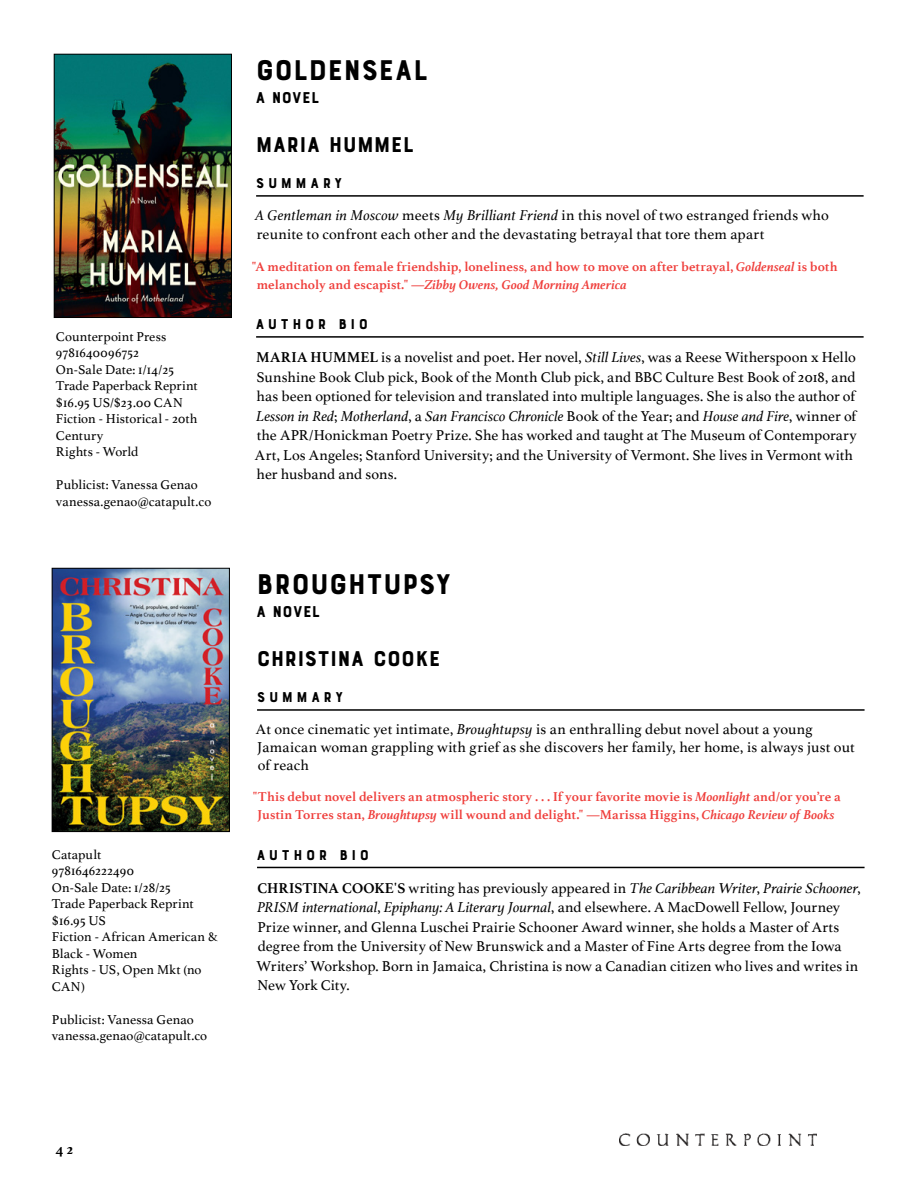
<style>
.page{position:relative;width:918px;height:1188px;background:#fff}
.page>*{position:absolute;margin:0;border:0;box-sizing:border-box;transform-origin:0 0}
.t1{font:30px "Bourton Base";letter-spacing:.005em;color:#000}
.t2{font:22.5px "Bourton Base";letter-spacing:.005em;color:#000}
.t3{font:16.5px "Bourton Base";letter-spacing:.015em;color:#000}
.t4{font:15px/19.5px "Athelas";letter-spacing:.005em;color:#000}
.t5{font:15px "Bourton Base";letter-spacing:.23em;color:#000}
.t6{font:700 15px "Athelas";color:#000}
.t7{font:13.5px/16.5px "Athelas";letter-spacing:.01em;color:#000}
.t8{font:700 13.5px/18px "Athelas";color:#ef3e3b}
.s1{font-style:italic}
.s2{font-weight:700}
</style>
<div class="page">
<img style="left:619px;top:1133px;width:197px;height:13px">
<hr style="left:256px;top:195px;width:608px;height:2px;background:#000">
<hr style="left:256px;top:336px;width:608px;height:2px;background:#000">
<img style="left:56px;top:56px;width:174px;height:260px">
<div style="left:54px;top:54px;width:178px;height:264px;border:1px solid #000"></div>
<hr style="left:257px;top:709px;width:608px;height:2px;background:#000">
<hr style="left:257px;top:867px;width:608px;height:1px;background:#000">
<img style="left:54px;top:570px;width:174px;height:260px">
<div style="left:52px;top:568px;width:178px;height:264px;border:1px solid #000"></div>
<p class="t7" style="left:56px;top:328px;width:143px">Counterpoint Press<br>9781640096752<br>On-Sale Date: 1/14/25<br>Trade Paperback Reprint $16.95 US/$23.00 CAN<br>Fiction - Historical - 20th<br>Century<br>Rights - World</p>
<p class="t7" style="left:56px;top:476px;width:157px">Publicist: Vanessa Genao vanessa.genao@catapult.co</p>
<p class="t7" style="left:52px;top:846px;width:167px">Catapult<br>9781646222490<br>On-Sale Date: 1/28/25<br>Trade Paperback Reprint $16.95 US<br>Fiction - African American &amp;<br>Black - Women<br>Rights - US, Open Mkt (no<br>CAN)</p>
<p class="t7" style="left:52px;top:1010px;width:157px">Publicist: Vanessa Genao vanessa.genao@catapult.co</p>
<h1 class="t1" style="left:256px;top:52px;width:174px">GOLDENSEAL</h1>
<p class="t3" style="left:256px;top:87px;width:65px">A NOVEL</p>
<h2 class="t2" style="left:256px;top:131px;width:160px">MARIA HUMMEL</h2>
<p class="t5" style="left:256px;top:174px;width:88px">SUMMARY</p>
<p class="t4" style="left:256px;top:205px;width:575px"><span class="s1">A Gentleman in Moscow</span> meets <span class="s1">My Brilliant Friend</span> in this novel of two estranged friends who reunite to confront each other and the devastating betrayal that tore them apart</p>
<p class="t8" style="left:257px;top:257px;width:582px;text-indent:-5px">"A meditation on female friendship, loneliness, and how to move on after betrayal, <span class="s1">Goldenseal</span> is both melancholy and escapist." —<span class="s1">Zibby Owens, Good Morning America</span></p>
<p class="t5" style="left:256px;top:315px;width:114px">AUTHOR BIO</p>
<p class="t4" style="left:255px;top:347px;width:603px"><span class="s2">MARIA HUMMEL</span> is a novelist and poet. Her novel, <span class="s1">Still Lives</span>, was a Reese Witherspoon x Hello Sunshine Book Club pick, Book of the Month Club pick, and BBC Culture Best Book of 2018, and has been optioned for television and translated into multiple languages. She is also the author of <span class="s1">Lesson in Red</span>; <span class="s1">Motherland</span>, a <span class="s1">San Francisco Chronicle</span> Book of the Year; and <span class="s1">House and Fire</span>, winner of the APR/Honickman Poetry Prize. She has worked and taught at The Museum of Contemporary Art, Los Angeles; Stanford University; and the University of Vermont. She lives in Vermont with her husband and sons.</p>
<h1 class="t1" style="left:257px;top:566px;width:196px">BROUGHTUPSY</h1>
<p class="t3" style="left:257px;top:601px;width:65px">A NOVEL</p>
<h2 class="t2" style="left:257px;top:645px;width:185px">CHRISTINA COOKE</h2>
<p class="t5" style="left:257px;top:688px;width:88px">SUMMARY</p>
<p class="t4" style="left:256px;top:720px;width:600px;line-height:18px">At once cinematic yet intimate, <span class="s1">Broughtupsy</span> is an enthralling debut novel about a young<br>Jamaican woman grappling with grief as she discovers her family, her home, is always just out of reach</p>
<p class="t8" style="left:253px;top:788px;width:589px;text-align:center">"This debut novel delivers an atmospheric story . . . If your favorite movie is <span class="s1">Moonlight</span> and/or you’re a<br>Justin Torres stan, <span class="s1">Broughtupsy</span> will wound and delight." —Marissa Higgins, <span class="s1">Chicago Review of Books</span></p>
<p class="t5" style="left:257px;top:846px;width:114px">AUTHOR BIO</p>
<p class="t4" style="left:257px;top:878px;width:606px"><span class="s2">CHRISTINA COOKE'S</span> writing has previously appeared in <span class="s1">The Caribbean Writer</span>, <span class="s1">Prairie Schooner</span>, <span class="s1">PRISM international</span>, <span class="s1">Epiphany: A Literary Journal</span>, and elsewhere. A MacDowell Fellow, Journey Prize winner, and Glenna Luschei Prairie Schooner Award winner, she holds a Master of Arts degree from the University of New Brunswick and a Master of Fine Arts degree from the Iowa Writers’ Workshop. Born in Jamaica, Christina is now a Canadian citizen who lives and writes in New York City.</p>
<p class="t6" style="left:56px;top:1137px;width:19px">42</p>
</div>
